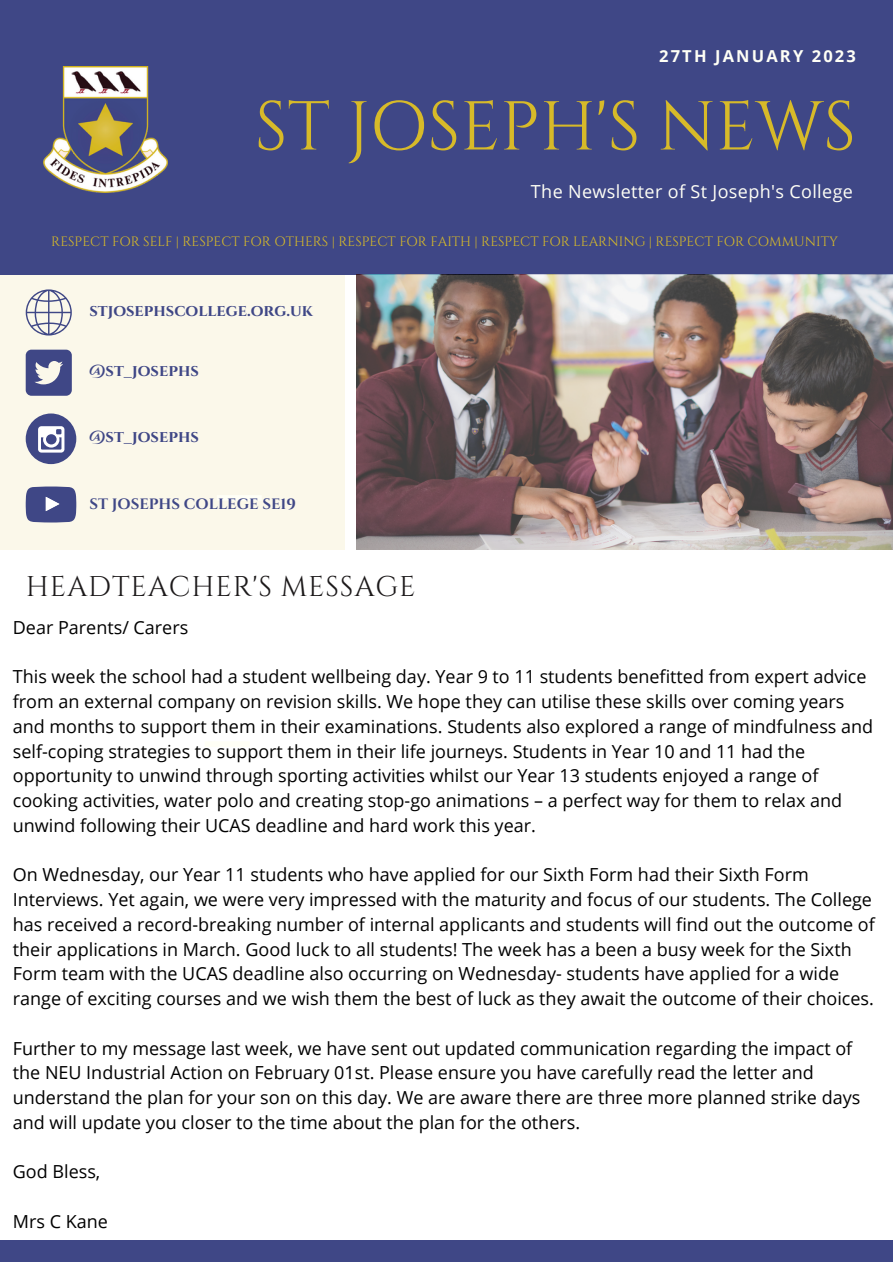
<style>
.page{position:relative;width:893px;height:1264px;background:#fff}
.page>*{position:absolute;margin:0;border:0;box-sizing:border-box;transform-origin:0 0}
.t1{font:69px "Cinzel";color:#d7ba29}
.t2{font:28.5px "Cinzel";letter-spacing:.03em;color:#1c191a}
.t3{font:18px/24.8px "Open Sans";color:#000}
.t4{font:18px "Open Sans";letter-spacing:.02em;color:#fffff6}
.t5{font:700 16.5px "Cinzel";color:#3f4786}
.t6{font:700 16.5px "Open Sans";letter-spacing:.13em;color:#fffff6}
.t7{font:700 15px "Cinzel";color:#3f4786}
.t8{font:13.5px "Cinzel";color:#d7ba29}
</style>
<div class="page">
<div style="left:0;top:1240px;width:892px;height:21px;background:#3f4786"></div>
<div style="left:0;top:242px;width:344px;height:307px;background:#fbf8ea"></div>
<div style="left:217px;top:495px;width:45px;height:5px;background:#fffff6"></div>
<div style="left:205px;top:741px;width:45px;height:6px;background:#fffff6"></div>
<div style="left:0;top:0;width:892px;height:275px;background:#3f4786"></div>
<img style="left:43px;top:66px;width:125px;height:126px">
<svg style="left:26px;top:289px;width:46px;height:46px"></svg>
<svg style="left:26px;top:349px;width:46px;height:47px"></svg>
<div style="left:26px;top:413px;width:50px;height:51px;background:#3f4786;border-radius:50%"></div>
<svg style="left:38px;top:426px;width:26px;height:26px"></svg>
<svg style="left:26px;top:486px;width:50px;height:36px;background:#545b92"></svg>
<img style="left:356px;top:275px;width:536px;height:274px">
<p class="t6" style="left:659px;top:44px;width:198px">27TH JANUARY 2023</p>
<h1 class="t1" style="left:255px;top:82px;width:602px">ST JOSEPH'S NEWS</h1>
<p class="t4" style="left:531px;top:179px;width:323px">The Newsletter of St Joseph's College</p>
<p class="t8" style="left:51px;top:232px;width:788px">RESPECT FOR SELF | RESPECT FOR OTHERS | RESPECT FOR FAITH | RESPECT FOR LEARNING | RESPECT FOR COMMUNITY</p>
<p class="t5" style="left:89px;top:299px;width:225px">stjosephscollege.org.uk</p>
<p class="t5" style="left:89px;top:360px;width:111px">@st_josephs</p>
<p class="t5" style="left:89px;top:426px;width:111px">@st_josephs</p>
<p class="t7" style="left:89px;top:494px;width:208px">ST JOSEPHS COLLEGE SE19</p>
<h2 class="t2" style="left:26px;top:568px;width:391px">HEADTEACHER'S MESSAGE</h2>
<p class="t3" style="left:13px;top:614px;width:177px">Dear Parents/ Carers</p>
<p class="t3" style="left:13px;top:664px;width:861px">This week the school had a student wellbeing day. Year 9 to 11 students benefitted from expert advice from an external company on revision skills. We hope they can utilise these skills over coming years and months to support them in their examinations. Students also explored a range of mindfulness and self-coping strategies to support them in their life journeys. Students in Year 10 and 11 had the opportunity to unwind through sporting activities whilst our Year 13 students enjoyed a range of cooking activities, water polo and creating stop-go animations – a perfect way for them to relax and unwind following their UCAS deadline and hard work this year.</p>
<p class="t3" style="left:13px;top:862px;width:863px">On Wednesday, our Year 11 students who have applied for our Sixth Form had their Sixth Form Interviews. Yet again, we were very impressed with the maturity and focus of our students. The College has received a record-breaking number of internal applicants and students will find out the outcome of their applications in March. Good luck to all students! The week has a been a busy week for the Sixth Form team with the UCAS deadline also occurring on Wednesday- students have applied for a wide range of exciting courses and we wish them the best of luck as they await the outcome of their choices.</p>
<p class="t3" style="left:13px;top:1035px;width:848px">Further to my message last week, we have sent out updated communication regarding the impact of the NEU Industrial Action on February 01st. Please ensure you have carefully read the letter and understand the plan for your son on this day. We are aware there are three more planned strike days and will update you closer to the time about the plan for the others.</p>
<p class="t3" style="left:13px;top:1158px;width:89px">God Bless,</p>
<p class="t3" style="left:13px;top:1208px;width:96px">Mrs C Kane</p>
</div>
